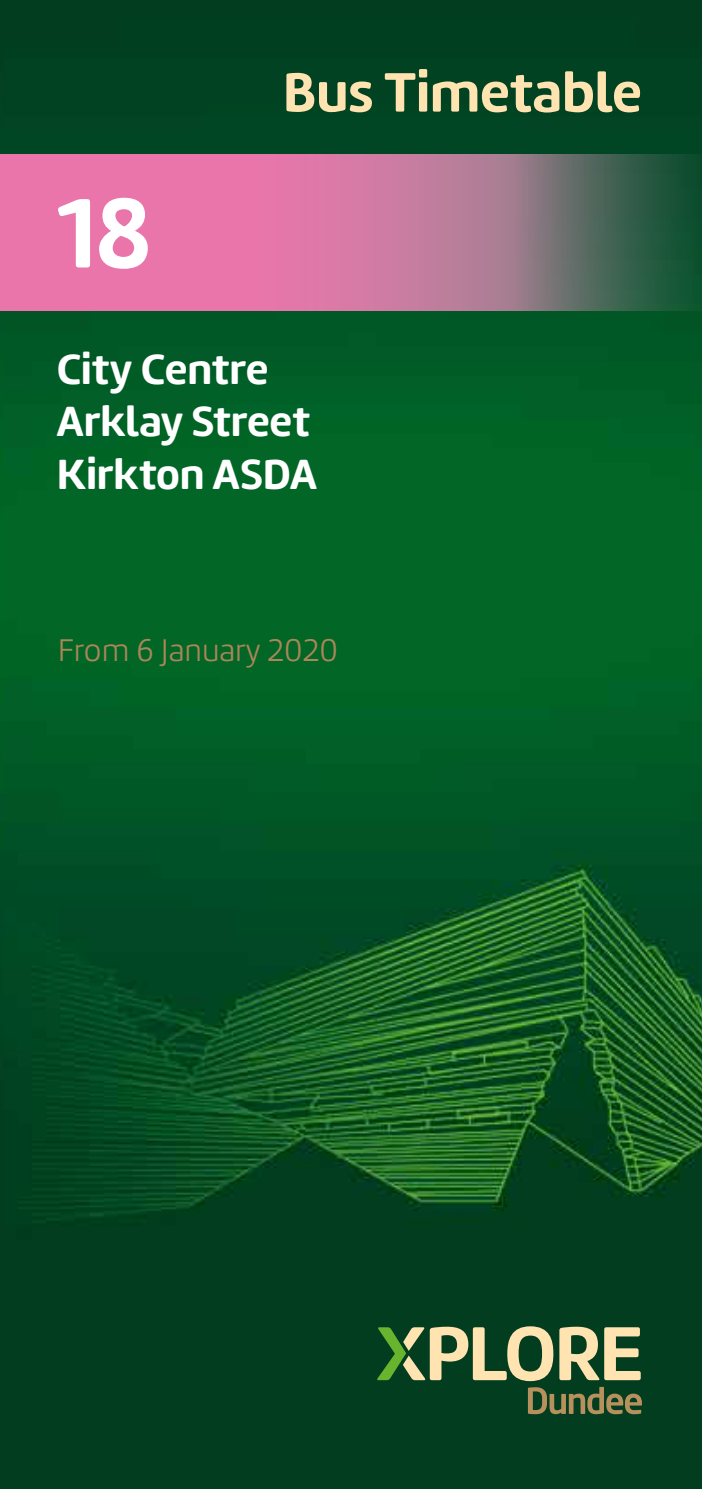
<style>
.page{position:relative;width:702px;height:1489px;background:#fff}
.page>*{position:absolute;margin:0;border:0;box-sizing:border-box;transform-origin:0 0}
.t1{font:700 102.5px "Amelia Rounded";color:#fff}
.t2{font:700 57.5px "Amelia Rounded";letter-spacing:-.005em;color:#ffe3b0}
.t3{font:700 43.75px/52.5px "Amelia Rounded";color:#fff}
.t4{font:32.5px "Amelia Rounded Light";color:#aa8658}
</style>
<div class="page">
<img style="left:0;top:0;width:702px;height:1488px">
<svg style="left:376px;top:1326px;width:177px;height:54px;background:#6e875a"></svg>
<svg style="left:559px;top:1326px;width:81px;height:53px;background:#9aa176"></svg>
<svg style="left:528px;top:1386px;width:114px;height:27px;background:#51613a"></svg>
<svg style="left:0;top:154px;width:702px;height:156px;background:#b87393"></svg>
<h1 class="t1" style="left:57px;top:167px;width:96px">18</h1>
<h2 class="t2" style="left:283px;top:55px;width:360px">Bus Timetable</h2>
<p class="t3" style="left:57px;top:342px;width:262px">City Centre<br>Arklay Street<br>Kirkton ASDA</p>
<p class="t4" style="left:58px;top:630px;width:282px">From 6 January 2020</p>
</div>
